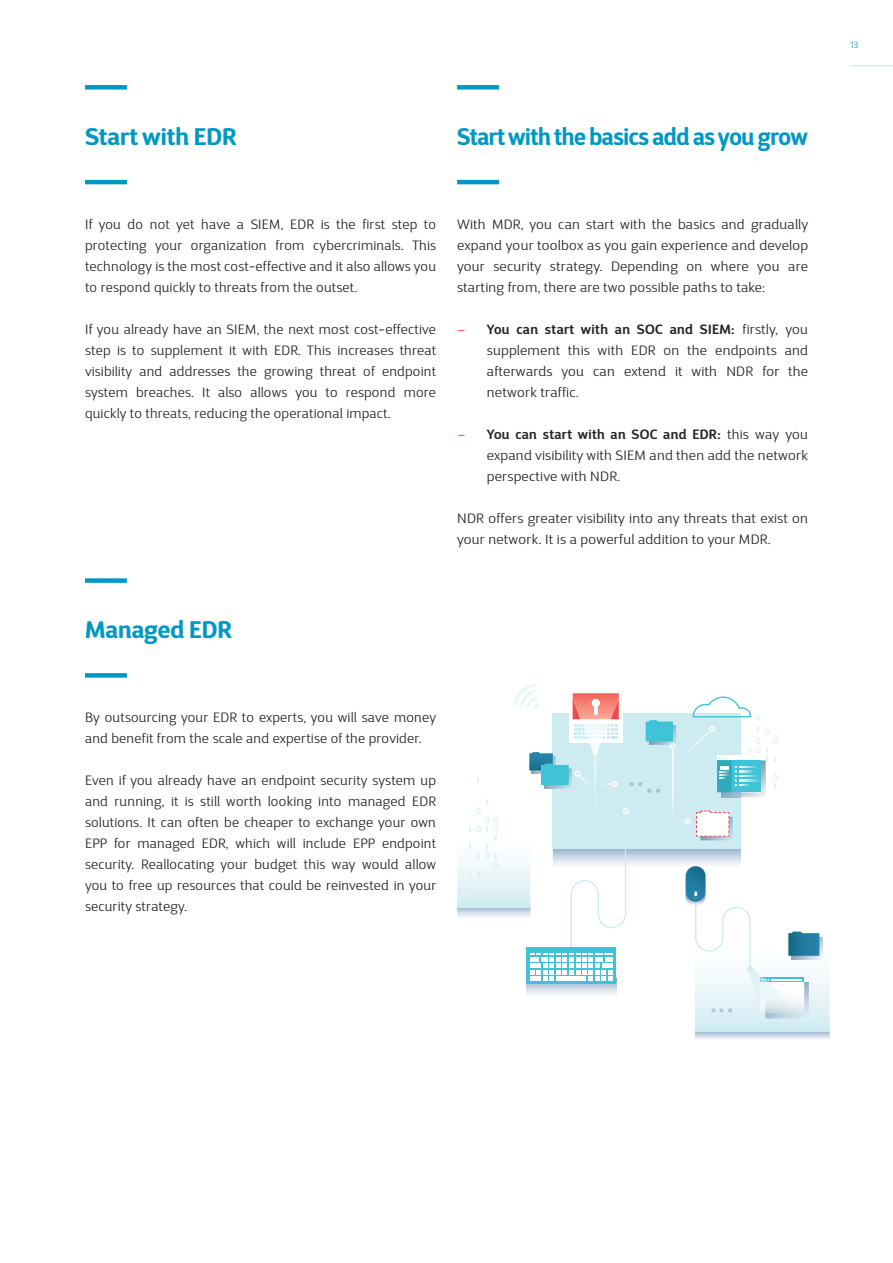
<style>
.page{position:relative;width:893px;height:1263px;background:#fff}
.page>*{position:absolute;margin:0;border:0;box-sizing:border-box;transform-origin:0 0}
.t1{font:700 24px "D Sari";letter-spacing:-.02em;color:#0098c3;scale:.94 1}
.t2{font:700 24px "D Sari";color:#0098c3}
.t3{font:300 13.5px/21px "D Sari";letter-spacing:.025em;color:#222628;text-align:justify}
.t4{font:300 13.5px "D Sari";color:#f04b4c}
.t5{font:300 9px "D Sari";color:#0098c3}
.s1{font-weight:600}
</style>
<div class="page">
<hr style="left:850px;top:65px;width:43px;height:1px;background:#e2e9eb">
<div style="left:85px;top:673px;width:42px;height:5px;background:#0098c3"></div>
<hr style="left:85px;top:180px;width:42px;height:4px;background:#0098c3">
<hr style="left:457px;top:180px;width:42px;height:4px;background:#0098c3">
<div style="left:85px;top:578px;width:42px;height:5px;background:#0098c3"></div>
<div style="left:85px;top:85px;width:42px;height:5px;background:#0098c3"></div>
<div style="left:457px;top:85px;width:42px;height:5px;background:#0098c3"></div>
<div style="left:553px;top:713px;width:188px;height:135px;background:#ceebf1"></div>
<img style="left:722px;top:792px;width:19px;height:5px">
<img style="left:792px;top:935px;width:31px;height:24px">
<svg style="left:788px;top:931px;width:31px;height:25px"></svg>
<img style="left:700px;top:816px;width:33px;height:24px">
<img style="left:595px;top:791px;width:1px;height:16px">
<img style="left:672px;top:749px;width:13px;height:73px">
<svg style="left:685px;top:810px;width:44px;height:27px"></svg>
<svg style="left:711px;top:1008px;width:21px;height:4px"></svg>
<svg style="left:629px;top:782px;width:31px;height:11px"></svg>
<svg style="left:646px;top:720px;width:30px;height:29px"></svg>
<img style="left:673px;top:730px;width:20px;height:38px">
<img style="left:765px;top:982px;width:44px;height:37px">
<div style="left:760px;top:977px;width:44px;height:5px;background:#40c3d6"></div>
<img style="left:760px;top:1013px;width:44px;height:1px">
<hr style="left:771px;top:979px;width:31px;height:2px;background:#fff">
<svg style="left:693px;top:696px;width:85px;height:96px"></svg>
<img style="left:513px;top:683px;width:24px;height:24px">
<img style="left:520px;top:690px;width:18px;height:17px">
<img style="left:572px;top:693px;width:50px;height:50px">
<img style="left:573px;top:693px;width:46px;height:3px">
<img style="left:748px;top:967px;width:17px;height:46px">
<img style="left:765px;top:982px;width:39px;height:31px">
<svg style="left:760px;top:977px;width:9px;height:6px"></svg>
<svg style="left:526px;top:696px;width:93px;height:95px"></svg>
<svg style="left:467px;top:889px;width:5px;height:6px"></svg>
<svg style="left:477px;top:777px;width:2px;height:6px"></svg>
<svg style="left:467px;top:799px;width:31px;height:78px"></svg>
<div style="left:526px;top:947px;width:90px;height:37px;background:linear-gradient(to right,#40c3d6,#40c3d6)"></div>
<svg style="left:530px;top:808px;width:99px;height:172px"></svg>
<svg style="left:686px;top:866px;width:67px;height:106px"></svg>
<h1 class="t2" style="left:85px;top:121px;width:153px">Start with EDR</h1>
<h1 class="t1" style="left:457px;top:121px;width:375px">Start with the basics add as you grow</h1>
<p class="t3" style="left:85px;top:213px;width:352px">If you do not yet have a SIEM, EDR is the first step to protecting your organization from cybercriminals. This technology is the most cost-effective and it also allows you to respond quickly to threats from the outset.</p>
<p class="t3" style="left:85px;top:318px;width:352px">If you already have an SIEM, the next most cost-effective step is to supplement it with EDR. This increases threat visibility and addresses the growing threat of endpoint system breaches. It also allows you to respond more quickly to threats, reducing the operational impact.</p>
<p class="t3" style="left:457px;top:213px;width:352px">With MDR, you can start with the basics and gradually expand your toolbox as you gain experience and develop your security strategy. Depending on where you are starting from, there are two possible paths to take:</p>
<p class="t4" style="left:457px;top:321px;width:10px">−</p>
<p class="t3" style="left:487px;top:318px;width:323px"><span class="s1">You can start with an SOC and SIEM:</span> firstly, you supplement this with EDR on the endpoints and afterwards you can extend it with NDR for the network traffic.</p>
<p class="t4" style="left:457px;top:426px;width:10px">−</p>
<p class="t3" style="left:487px;top:424px;width:323px"><span class="s1">You can start with an SOC and EDR:</span> this way you expand visibility with SIEM and then add the network perspective with NDR.</p>
<p class="t3" style="left:457px;top:508px;width:352px">NDR offers greater visibility into any threats that exist on your network. It is a powerful addition to your MDR.</p>
<h1 class="t2" style="left:85px;top:614px;width:148px">Managed EDR</h1>
<p class="t3" style="left:85px;top:707px;width:352px">By outsourcing your EDR to experts, you will save money and benefit from the scale and expertise of the provider.</p>
<p class="t3" style="left:85px;top:770px;width:353px">Even if you already have an endpoint security system up and running, it is still worth looking into managed EDR solutions. It can often be cheaper to exchange your own EPP for managed EDR, which will include EPP endpoint security. Reallocating your budget this way would allow you to free up resources that could be reinvested in your security strategy.</p>
<p class="t5" style="left:850px;top:39px;width:9px">13</p>
</div>
